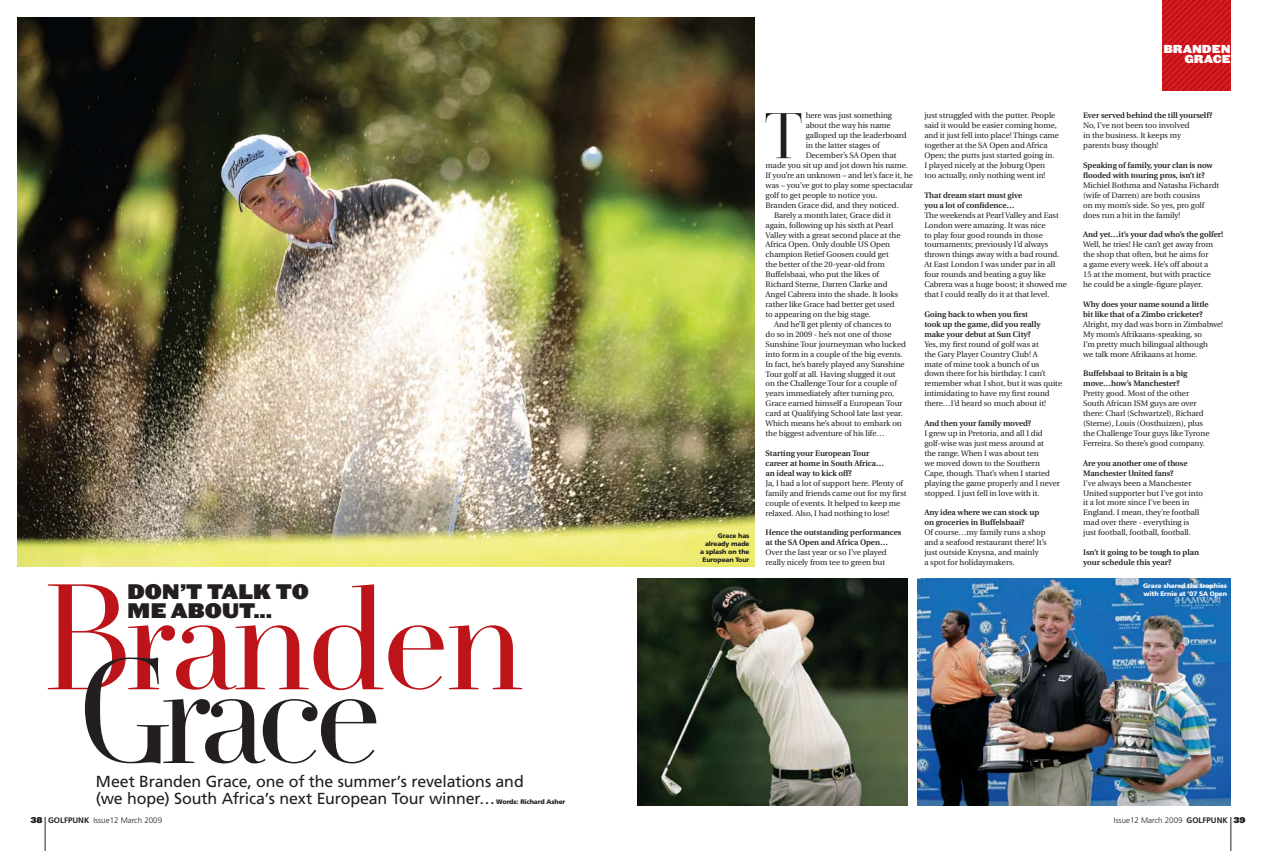
<style>
.page{position:relative;width:1276px;height:851px;background:#fff}
.page>*{position:absolute;margin:0;border:0;box-sizing:border-box;transform-origin:0 0}
.t1{font:150px "Holmen Headline OT";letter-spacing:-.015em;color:#bd141a}
.t2{font:150px "Holmen Headline OT";letter-spacing:-.055em;color:#231f20}
.t3{font:900 20px/19px "Leviathan";letter-spacing:-.005em;color:#231f20}
.t4{font:16px "Frutiger LT Std";letter-spacing:-.01em;color:#231f20}
.t5{font:900 11px/10px "Leviathan";letter-spacing:.005em;color:#fff;text-align:right}
.t6{font:8px/9.9px "Utopia";letter-spacing:-.005em;color:#231f20}
.t7{font:600 8px/9.9px "Utopia";letter-spacing:-.005em;color:#231f20}
.t8{font:300 8px "Frutiger LT Std";letter-spacing:-.005em;color:#231f20}
.t9{font:900 6.5px/7.9px "Frutiger LT Std";letter-spacing:-.02em;color:#231f20;text-align:right}
.t10{font:900 6.5px/7.9px "Frutiger LT Std";letter-spacing:-.02em;color:#fff}
.s1{font-family:"Leviathan";font-weight:900}
.s2{font-weight:700}
</style>
<div class="page">
<hr style="left:1230px;top:816px;width:1px;height:34px;background:#231f20">
<img style="left:17px;top:17px;width:737px;height:549px">
<img style="left:917px;top:578px;width:313px;height:227px">
<img style="left:638px;top:578px;width:269px;height:227px">
<img style="left:1162px;top:0;width:68px;height:91px">
<svg style="left:765px;top:113px;width:36px;height:45px"></svg>
<hr style="left:45px;top:816px;width:1px;height:34px;background:#231f20">
<h2 class="t3" style="left:127px;top:581px;width:183px">DON’T TALK TO<br>ME ABOUT...</h2>
<h1 class="t1" style="left:45px;top:561px;width:479px">Branden</h1>
<h1 class="t2" style="left:80px;top:635px;width:303px">Grace</h1>
<h3 class="t4" style="left:96px;top:788px;width:401px">(we hope) South Africa’s next European Tour winner…</h3>
<p class="t9" style="left:496px;top:797px;width:71px">Words: Richard Asher</p>
<h3 class="t4" style="left:96px;top:771px;width:429px">Meet Branden Grace, one of the summer’s revelations and</h3>
<p class="t8" style="left:30px;top:815px;width:133px"><span class="s1">38</span> <span class="s2">GOLFPUNK</span> Issue12 March 2009</p>
<h3 class="t5" style="left:1163px;top:44px;width:69px">BRANDEN<br>GRACE</h3>
<p class="t9" style="left:700px;top:531px;width:51px">Grace has already made a splash on the<br>European Tour</p>
<p class="t6" style="left:805px;top:111px;width:88px">here was just something</p>
<p class="t6" style="left:805px;top:121px;width:86px">about the way his name</p>
<p class="t6" style="left:805px;top:131px;width:102px">galloped up the leaderboard</p>
<p class="t6" style="left:805px;top:141px;width:75px">in the latter stages of</p>
<p class="t6" style="left:805px;top:151px;width:92px">December’s SA Open that</p>
<p class="t6" style="left:765px;top:160px;width:144px">made you sit up and jot down his name.</p>
<p class="t6" style="left:765px;top:170px;width:149px">If you’re an unknown – and let’s face it, he</p>
<p class="t6" style="left:765px;top:180px;width:149px">was – you’ve got to play some spectacular</p>
<p class="t6" style="left:765px;top:190px;width:113px">golf to get people to notice you.</p>
<p class="t6" style="left:765px;top:200px;width:135px">Branden Grace did, and they noticed.</p>
<p class="t6" style="left:774px;top:210px;width:118px">Barely a month later, Grace did it</p>
<p class="t6" style="left:765px;top:220px;width:129px">again, following up his sixth at Pearl</p>
<p class="t6" style="left:765px;top:230px;width:136px">Valley with a great second place at the</p>
<p class="t6" style="left:765px;top:240px;width:126px">Africa Open. Only double US Open</p>
<p class="t6" style="left:765px;top:250px;width:125px">champion Retief Goosen could get</p>
<p class="t6" style="left:765px;top:260px;width:121px">the better of the 20-year-old from</p>
<p class="t6" style="left:765px;top:270px;width:115px">Buffelsbaai, who put the likes of</p>
<p class="t6" style="left:765px;top:279px;width:124px">Richard Sterne, Darren Clarke and</p>
<p class="t6" style="left:765px;top:289px;width:134px">Angel Cabrera into the shade. It looks</p>
<p class="t6" style="left:765px;top:299px;width:131px">rather like Grace had better get used</p>
<p class="t6" style="left:765px;top:309px;width:107px">to appearing on the big stage.</p>
<p class="t6" style="left:774px;top:319px;width:119px">And he’ll get plenty of chances to</p>
<p class="t6" style="left:765px;top:329px;width:127px">do so in 2009 - he’s not one of those</p>
<p class="t6" style="left:765px;top:339px;width:142px">Sunshine Tour journeyman who lucked</p>
<p class="t6" style="left:765px;top:349px;width:138px">into form in a couple of the big events.</p>
<p class="t6" style="left:765px;top:359px;width:141px">In fact, he’s barely played any Sunshine</p>
<p class="t6" style="left:765px;top:369px;width:132px">Tour golf at all. Having slugged it out</p>
<p class="t6" style="left:765px;top:379px;width:133px">on the Challenge Tour for a couple of</p>
<p class="t6" style="left:765px;top:389px;width:130px">years immediately after turning pro,</p>
<p class="t6" style="left:765px;top:399px;width:139px">Grace earned himself a European Tour</p>
<p class="t6" style="left:765px;top:408px;width:139px">card at Qualifying School late last year.</p>
<p class="t6" style="left:765px;top:418px;width:138px">Which means he’s about to embark on</p>
<p class="t6" style="left:765px;top:428px;width:120px">the biggest adventure of his life…</p>
<p class="t7" style="left:765px;top:448px;width:120px">Starting your European Tour career at home in South Africa… an ideal way to kick off?</p>
<p class="t6" style="left:765px;top:478px;width:142px">Ja, I had a lot of support here. Plenty of family and friends came out for my first couple of events. It helped to keep me relaxed. Also, I had nothing to lose!</p>
<p class="t7" style="left:765px;top:527px;width:137px">Hence the outstanding performances at the SA Open and Africa Open…</p>
<p class="t6" style="left:765px;top:547px;width:123px">Over the last year or so I’ve played really nicely from tee to green but</p>
<p class="t6" style="left:924px;top:111px;width:136px">just struggled with the putter. People said it would be easier coming home, and it just fell into place! Things came together at the SA Open and Africa Open; the putts just started going in.<br>I played nicely at the Joburg Open too actually, only nothing went in!</p>
<p class="t7" style="left:924px;top:190px;width:99px">That dream start must give you a lot of confidence…</p>
<p class="t6" style="left:924px;top:210px;width:144px">The weekends at Pearl Valley and East London were amazing. It was nice<br>to play four good rounds in those tournaments; previously I’d always thrown things away with a bad round.<br>At East London I was under par in all four rounds and beating a guy like Cabrera was a huge boost; it showed me that I could really do it at that level.</p>
<p class="t7" style="left:924px;top:309px;width:118px">Going back to when you first took up the game, did you really make your debut at Sun City?</p>
<p class="t6" style="left:924px;top:339px;width:139px">Yes, my first round of golf was at<br>the Gary Player Country Club! A<br>mate of mine took a bunch of us<br>down there for his birthday. I can’t remember what I shot, but it was quite intimidating to have my first round there…I’d heard so much about it!</p>
<p class="t7" style="left:924px;top:418px;width:108px">And then your family moved?</p>
<p class="t6" style="left:924px;top:428px;width:137px">I grew up in Pretoria, and all I did golf-wise was just mess around at<br>the range. When I was about ten<br>we moved down to the Southern Cape, though. That’s when I started playing the game properly and I never stopped. I just fell in love with it.</p>
<p class="t7" style="left:924px;top:508px;width:116px">Any idea where we can stock up on groceries in Buffelsbaai?</p>
<p class="t6" style="left:924px;top:527px;width:124px">Of course…my family runs a shop and a seafood restaurant there! It’s just outside Knysna, and mainly<br>a spot for holidaymakers.</p>
<p class="t7" style="left:1083px;top:111px;width:131px">Ever served behind the till yourself?</p>
<p class="t6" style="left:1083px;top:121px;width:108px">No, I’ve not been too involved in the business. It keeps my parents busy though!</p>
<p class="t7" style="left:1083px;top:160px;width:131px">Speaking of family, your clan is now flooded with touring pros, isn’t it?</p>
<p class="t6" style="left:1083px;top:180px;width:137px">Michiel Bothma and Natasha Fichardt (wife of Darren) are both cousins<br>on my mom’s side. So yes, pro golf does run a bit in the family!</p>
<p class="t7" style="left:1083px;top:230px;width:142px">And yet…it’s your dad who’s the golfer!</p>
<p class="t6" style="left:1083px;top:240px;width:131px">Well, he tries! He can’t get away from the shop that often, but he aims for a game every week. He’s off about a 15 at the moment, but with practice he could be a single-figure player.</p>
<p class="t7" style="left:1083px;top:299px;width:127px">Why does your name sound a little bit like that of a Zimbo cricketer?</p>
<p class="t6" style="left:1083px;top:319px;width:142px">Alright, my dad was born in Zimbabwe!<br>My mom’s Afrikaans-speaking, so<br>I’m pretty much bilingual although<br>we talk more Afrikaans at home.</p>
<p class="t7" style="left:1083px;top:369px;width:106px">Buffelsbaai to Britain is a big move…how’s Manchester?</p>
<p class="t6" style="left:1083px;top:388px;width:128px">Pretty good. Most of the other South African ISM guys are over there: Charl (Schwartzel), Richard (Sterne), Louis (Oosthuizen), plus the Challenge Tour guys like Tyrone Ferreira. So there’s good company.</p>
<p class="t7" style="left:1083px;top:458px;width:106px">Are you another one of those<br>Manchester United fans?</p>
<p class="t6" style="left:1083px;top:478px;width:121px">I’ve always been a Manchester<br>United supporter but I’ve got into it a lot more since I’ve been in<br>England. I mean, they’re football mad over there - everything is just football, football, football.</p>
<p class="t7" style="left:1083px;top:547px;width:117px">Isn’t it going to be tough to plan your schedule this year?</p>
<p class="t10" style="left:1143px;top:581px;width:85px">Grace shared the trophies with Ernie at ’07 SA Open</p>
<p class="t8" style="left:1113px;top:815px;width:133px">Issue12 March 2009 <span class="s2">GOLFPUNK</span> <span class="s1">39</span></p>
</div>
